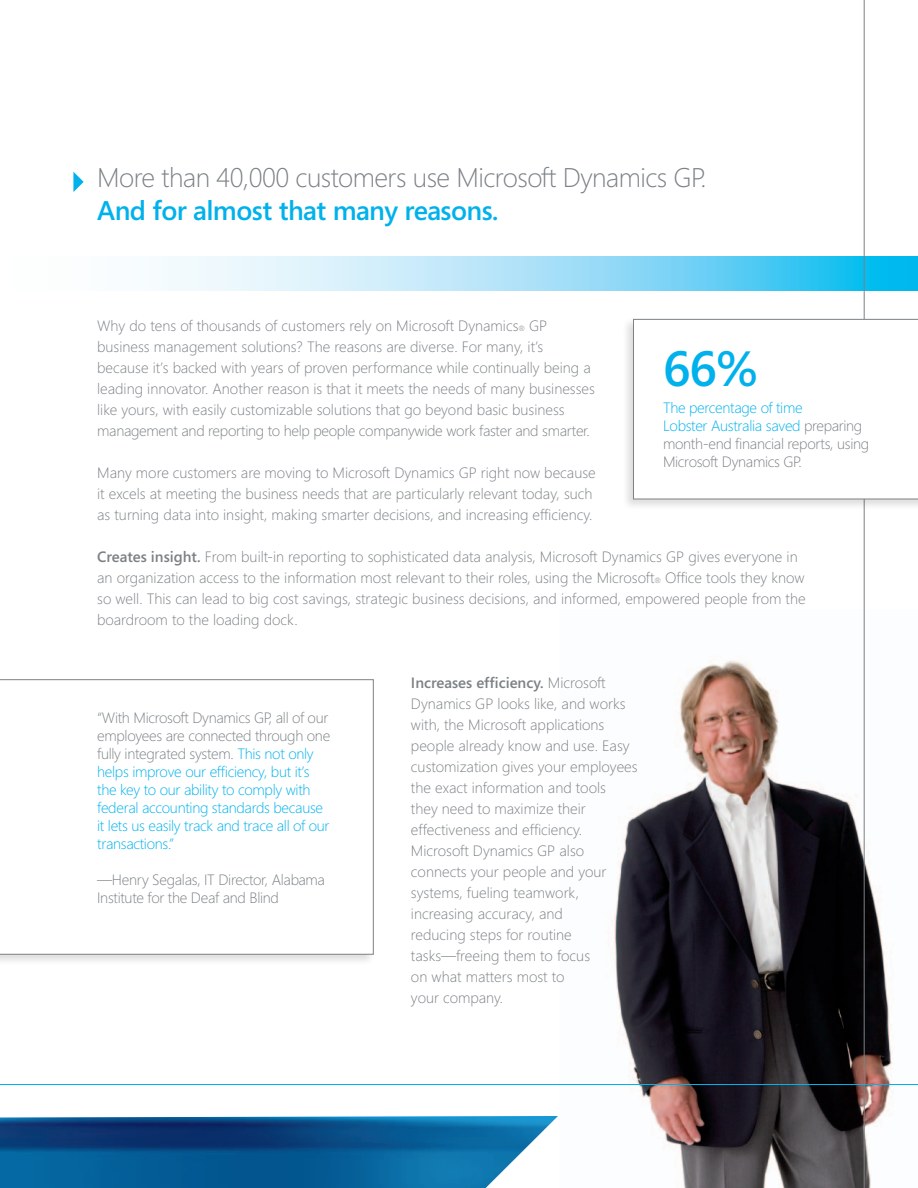
<style>
.page{position:relative;width:918px;height:1188px;background:#fff}
.page>*{position:absolute;margin:0;border:0;box-sizing:border-box;transform-origin:0 0}
.t1{font:600 49.5px "Segoe";color:#00b1ec}
.t2{font:300 27px "Segoe";letter-spacing:-.02em;color:#7c8185}
.t3{font:600 27px "Segoe";letter-spacing:-.02em;color:#00b1ec}
.t4{font:300 15px/21px "Segoe";color:#7c8185}
.t5{font:300 15px/18px "Segoe";letter-spacing:-.02em;color:#00b1ec}
.t6{font:300 15px/18px "Segoe";letter-spacing:-.02em;color:#7c8185}
.s1{font-size:7.5px}
.s2{font-weight:600}
.s3{color:#00b1ec}
.s4{color:#7c8185}
</style>
<div class="page">
<img style="left:614px;top:609px;width:279px;height:579px">
<img style="left:161px;top:256px;width:757px;height:35px">
<hr style="left:864px;top:0;width:1px;height:1188px;background:#7c8185">
<img style="left:0;top:1116px;width:558px;height:72px">
<svg style="left:73px;top:172px;width:11px;height:20px"></svg>
<div style="left:622px;top:317px;width:296px;height:194px;background:#231f20;opacity:.15"></div>
<svg style="left:633px;top:319px;width:285px;height:180px"></svg>
<div style="left:0;top:677px;width:376px;height:289px;background:#231f20;opacity:.15"></div>
<svg style="left:0;top:680px;width:374px;height:274px"></svg>
<hr style="left:0;top:1084px;width:918px;height:1px;background:#00b1ec">
<h2 class="t2" style="left:97px;top:162px;width:611px">More than 40,000 customers use Microsoft Dynamics GP.</h2>
<h2 class="t3" style="left:97px;top:195px;width:403px">And for almost that many reasons.</h2>
<p class="t4" style="left:97px;top:315px;width:499px">Why do tens of thousands of customers rely on Microsoft Dynamics<span class="s1">®</span> GP business management solutions? The reasons are diverse. For many, it’s because it’s backed with years of proven performance while continually being a leading innovator. Another reason is that it meets the needs of many businesses like yours, with easily customizable solutions that go beyond basic business management and reporting to help people companywide work faster and smarter.</p>
<p class="t4" style="left:97px;top:462px;width:500px">Many more customers are moving to Microsoft Dynamics GP right now because it excels at meeting the business needs that are particularly relevant today, such as turning data into insight, making smarter decisions, and increasing efficiency.</p>
<p class="t4" style="left:97px;top:546px;width:710px"><span class="s2">Creates insight.</span> From built-in reporting to sophisticated data analysis, Microsoft Dynamics GP gives everyone in an organization access to the information most relevant to their roles, using the Microsoft<span class="s1">®</span> Office tools they know so well. This can lead to big cost savings, strategic business decisions, and informed, empowered people from the boardroom to the loading dock.</p>
<h1 class="t1" style="left:663px;top:340px;width:97px">66%</h1>
<p class="t6" style="left:663px;top:398px;width:208px"><span class="s3">The percentage of time<br>Lobster Australia saved</span> preparing month-end financial reports, using<br>Microsoft Dynamics GP.</p>
<p class="t5" style="left:97px;top:709px;width:235px"><span class="s4">“With Microsoft Dynamics GP, all of our employees are connected through one fully integrated system.</span> This not only helps improve our efficiency, but it’s the key to our ability to comply with federal accounting standards because it lets us easily track and trace all of our transactions.”</p>
<p class="t6" style="left:97px;top:871px;width:229px">—Henry Segalas, IT Director, Alabama<br>Institute for the Deaf and Blind</p>
<p class="t4" style="left:411px;top:672px;width:228px"><span class="s2">Increases efficiency.</span> Microsoft<br>Dynamics GP looks like, and works with, the Microsoft applications people already know and use. Easy customization gives your employees the exact information and tools<br>they need to maximize their effectiveness and efficiency.<br>Microsoft Dynamics GP also connects your people and your systems, fueling teamwork, increasing accuracy, and<br>reducing steps for routine tasks—freeing them to focus<br>on what matters most to<br>your company.</p>
</div>
